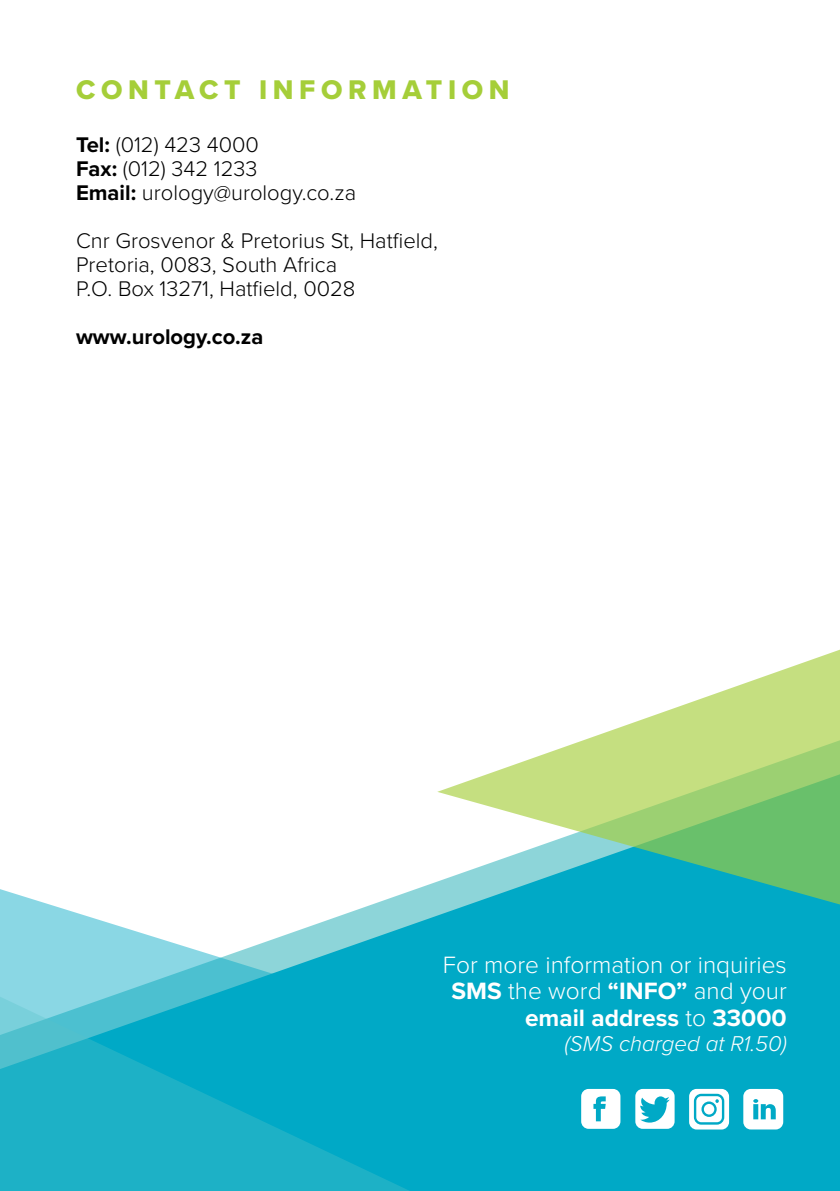
<style>
.page{position:relative;width:840px;height:1191px;background:#fff}
.page>*{position:absolute;margin:0;border:0;box-sizing:border-box;transform-origin:0 0}
.t1{font:28px "Proxima Nova Extrabld";letter-spacing:.2em;color:#a5ce39}
.t2{font:300 24.4px/26.6px "Proxima Nova";color:#fff;text-align:right}
.t3{font:italic 300 22.2px "Proxima Nova";color:#fff}
.t4{font:300 22px/24px "Proxima Nova";color:#000}
.t5{font:700 22px "Proxima Nova";color:#000}
.s1{font-weight:700}
</style>
<div class="page">
<svg style="left:0;top:881px;width:839px;height:310px;fill:#00a9c6"></svg>
<svg style="left:437px;top:650px;width:402px;height:270px"></svg>
<svg style="left:0;top:970px;width:520px;height:221px;fill:#00a9c6"></svg>
<svg style="left:688px;top:1089px;width:40px;height:40px"></svg>
<svg style="left:581px;top:1089px;width:39px;height:39px"></svg>
<svg style="left:635px;top:1089px;width:39px;height:39px"></svg>
<svg style="left:742px;top:1089px;width:40px;height:40px"></svg>
<p class="t1" style="left:76px;top:73px;width:435px">CONTACT INFORMATION</p>
<p class="t4" style="left:76px;top:132px;width:281px"><span class="s1">Tel:</span> (012) 423 4000<br><span class="s1">Fax:</span> (012) 342 1233<br><span class="s1">Email:</span> urology@urology.co.za</p>
<p class="t4" style="left:76px;top:229px;width:363px">Cnr Grosvenor &amp; Pretorius St, Hatfield,<br>Pretoria, 0083, South Africa<br>P.O. Box 13271, Hatfield, 0028</p>
<p class="t5" style="left:76px;top:323px;width:189px">www.urology.co.za</p>
<p class="t2" style="left:442px;top:951px;width:345px">For more information or inquiries<br><span class="s1">SMS</span> the word <span class="s1">“INFO”</span> and your <span class="s1">email address</span> to <span class="s1">33000</span></p>
<p class="t3" style="left:564px;top:1030px;width:223px">(SMS charged at R1.50)</p>
</div>
